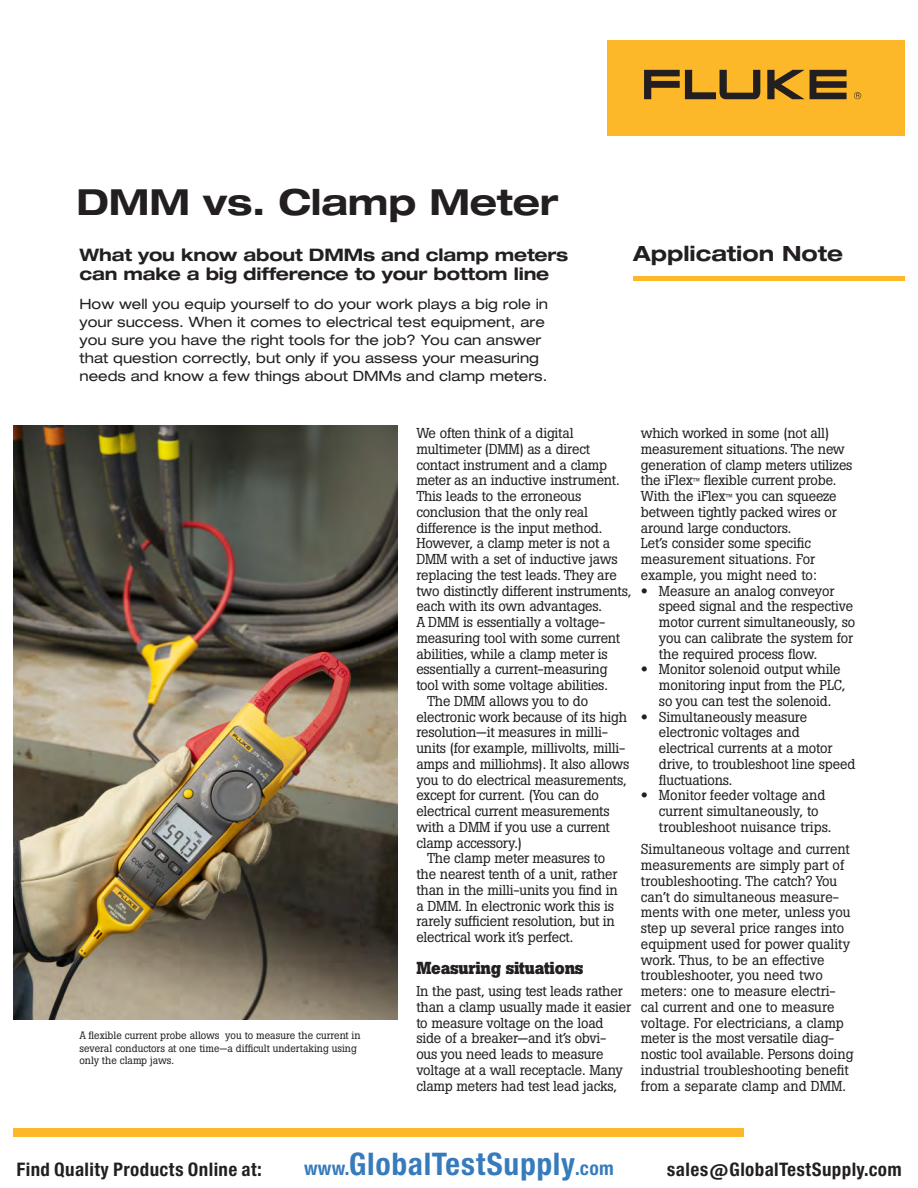
<style>
.page{position:relative;width:918px;height:1188px;background:#fff}
.page>*{position:absolute;margin:0;border:0;box-sizing:border-box;transform-origin:0 0}
.t1{font:700 expanded 36px "Helvetica Neue LT Std";letter-spacing:-.005em;color:#231f20}
.t2{font:29.7px "Europa Gro Nr 2 SBOP Bol Con";letter-spacing:.02em;color:#367bbc}
.t3{font:700 expanded 21px "Helvetica Neue LT Std";color:#231f20}
.t4{font:17.85px "Europa Gro Nr 2 SBOP Bol Con";letter-spacing:.02em;color:#231f20}
.t5{font:700 expanded 17.25px/18.8px "Helvetica Neue LT Std";letter-spacing:-.01em;color:#231f20}
.t6{font:700 17.25px "Boton Pro";letter-spacing:-.015em;color:#231f20}
.t7{font:14.25px/15.8px "Boton Pro";letter-spacing:-.015em;color:#231f20}
.t8{font:expanded 14.25px/18px "Helvetica Neue LT Std";color:#231f20}
.t9{font:10.5px/12.6px "Boton Pro";color:#231f20}
.s1{font-size:10.05px}
.s2{font-family:"Helvetica Neue LT Std";font-weight:700;font-stretch:expanded}
.s3{font-size:18.3px}
</style>
<div class="page">
<div style="left:14px;top:1128px;width:730px;height:8px;background:#fcb828"></div>
<div style="left:633px;top:276px;width:271px;height:5px;background:#fcb828"></div>
<div style="left:607px;top:40px;width:297px;height:96px;background:#fcb828"></div>
<svg style="left:767px;top:70px;width:80px;height:29px"></svg>
<svg style="left:644px;top:70px;width:117px;height:29px"></svg>
<svg style="left:854px;top:92px;width:7px;height:7px"></svg>
<img style="left:14px;top:425px;width:384px;height:594px">
<h1 class="t1" style="left:77px;top:179px;width:484px">DMM vs. Clamp Meter</h1>
<p class="t5" style="left:80px;top:245px;width:490px">What you know about DMMs and clamp meters can make a big difference to your bottom line</p>
<p class="t8" style="left:80px;top:295px;width:470px">How well you equip yourself to do your work plays a big role in your success. When it comes to electrical test equipment, are you sure you have the right tools for the job? You can answer that question correctly, but only if you assess your measuring needs and know a few things about DMMs and clamp meters.</p>
<h3 class="t3" style="left:633px;top:240px;width:211px">Application Note</h3>
<p class="t9" style="left:79px;top:1029px;width:283px">A flexible current probe allows you to measure the current in several conductors at one time—a difficult undertaking using only the clamp jaws.</p>
<p class="t7" style="left:416px;top:425px;width:159px">We often think of a digital</p>
<p class="t7" style="left:416px;top:441px;width:175px">multimeter (DMM) as a direct</p>
<p class="t7" style="left:416px;top:457px;width:192px">contact instrument and a clamp</p>
<p class="t7" style="left:416px;top:473px;width:205px">meter as an inductive instrument.</p>
<p class="t7" style="left:416px;top:488px;width:166px">This leads to the erroneous</p>
<p class="t7" style="left:416px;top:504px;width:173px">conclusion that the only real</p>
<p class="t7" style="left:416px;top:520px;width:188px">difference is the input method.</p>
<p class="t7" style="left:416px;top:536px;width:195px">However, a clamp meter is not a</p>
<p class="t7" style="left:416px;top:551px;width:203px">DMM with a set of inductive jaws</p>
<p class="t7" style="left:416px;top:567px;width:202px">replacing the test leads. They are</p>
<p class="t7" style="left:416px;top:583px;width:216px">two distinctly different instruments,</p>
<p class="t7" style="left:416px;top:599px;width:187px">each with its own advantages.</p>
<p class="t7" style="left:416px;top:614px;width:190px">A DMM is essentially a voltage-</p>
<p class="t7" style="left:416px;top:630px;width:205px">measuring tool with some current</p>
<p class="t7" style="left:416px;top:646px;width:193px">abilities, while a clamp meter is</p>
<p class="t7" style="left:416px;top:662px;width:193px">essentially a current-measuring</p>
<p class="t7" style="left:416px;top:677px;width:193px">tool with some voltage abilities.</p>
<p class="t7" style="left:427px;top:693px;width:162px">The DMM allows you to do</p>
<p class="t7" style="left:416px;top:709px;width:212px">electronic work because of its high</p>
<p class="t7" style="left:416px;top:725px;width:193px">resolution—it measures in milli-</p>
<p class="t7" style="left:416px;top:740px;width:211px">units (for example, millivolts, milli-</p>
<p class="t7" style="left:416px;top:756px;width:215px">amps and milliohms). It also allows</p>
<p class="t7" style="left:416px;top:772px;width:212px">you to do electrical measurements,</p>
<p class="t7" style="left:416px;top:788px;width:184px">except for current. (You can do</p>
<p class="t7" style="left:416px;top:803px;width:195px">electrical current measurements</p>
<p class="t7" style="left:416px;top:819px;width:195px">with a DMM if you use a current</p>
<p class="t7" style="left:416px;top:835px;width:107px">clamp accessory.)</p>
<p class="t7" style="left:427px;top:851px;width:180px">The clamp meter measures to</p>
<p class="t7" style="left:416px;top:866px;width:203px">the nearest tenth of a unit, rather</p>
<p class="t7" style="left:416px;top:882px;width:203px">than in the milli-units you find in</p>
<p class="t7" style="left:416px;top:898px;width:199px">a DMM. In electronic work this is</p>
<p class="t7" style="left:416px;top:913px;width:200px">rarely sufficient resolution, but in</p>
<p class="t7" style="left:416px;top:929px;width:158px">electrical work it’s perfect.</p>
<p class="t6" style="left:416px;top:956px;width:169px">Measuring situations</p>
<p class="t7" style="left:416px;top:983px;width:216px">In the past, using test leads rather than a clamp usually made it easier to measure voltage on the load side of a breaker—and it’s obvi-<br>ous you need leads to measure voltage at a wall receptacle. Many clamp meters had test lead jacks,</p>
<p class="t7" style="left:641px;top:425px;width:213px">which worked in some (not all) measurement situations. The new generation of clamp meters utilizes the iFlex<span class="s1">™</span> flexible current probe.<br>With the iFlex<span class="s1">™</span> you can squeeze between tightly packed wires or around large conductors.<br>Let’s consider some specific measurement situations. For example, you might need to:</p>
<p class="t7" style="left:659px;top:583px;width:198px;text-indent:-18px"><span class="s2">•</span> Measure an analog conveyor speed signal and the respective motor current simultaneously, so you can calibrate the system for the required process flow.</p>
<p class="t7" style="left:659px;top:662px;width:188px;text-indent:-18px"><span class="s2">•</span> Monitor solenoid output while monitoring input from the PLC, so you can test the solenoid.</p>
<p class="t7" style="left:659px;top:709px;width:198px;text-indent:-18px"><span class="s2">•</span> Simultaneously measure electronic voltages and electrical currents at a motor drive, to troubleshoot line speed fluctuations.</p>
<p class="t7" style="left:659px;top:788px;width:174px;text-indent:-18px"><span class="s2">•</span> Monitor feeder voltage and current simultaneously, to troubleshoot nuisance trips.</p>
<p class="t7" style="left:641px;top:842px;width:214px">Simultaneous voltage and current measurements are simply part of troubleshooting. The catch? You can’t do simultaneous measure&shy;ments with one meter, unless you step up several price ranges into equipment used for power quality work. Thus, to be an effective troubleshooter, you need two meters: one to measure electri&shy;cal current and one to measure voltage. For electricians, a clamp meter is the most versatile diag&shy;nostic tool available. Persons doing industrial troubleshooting benefit from a separate clamp and DMM.</p>
<p class="t4" style="left:16px;top:1159px;width:247px">Find Quality Products Online at:</p>
<h2 class="t2" style="left:304px;top:1147px;width:311px"><span class="s3">www.</span>GlobalTestSupply<span class="s3">.com</span></h2>
<p class="t4" style="left:667px;top:1159px;width:236px">sales@GlobalTestSupply.com</p>
</div>
